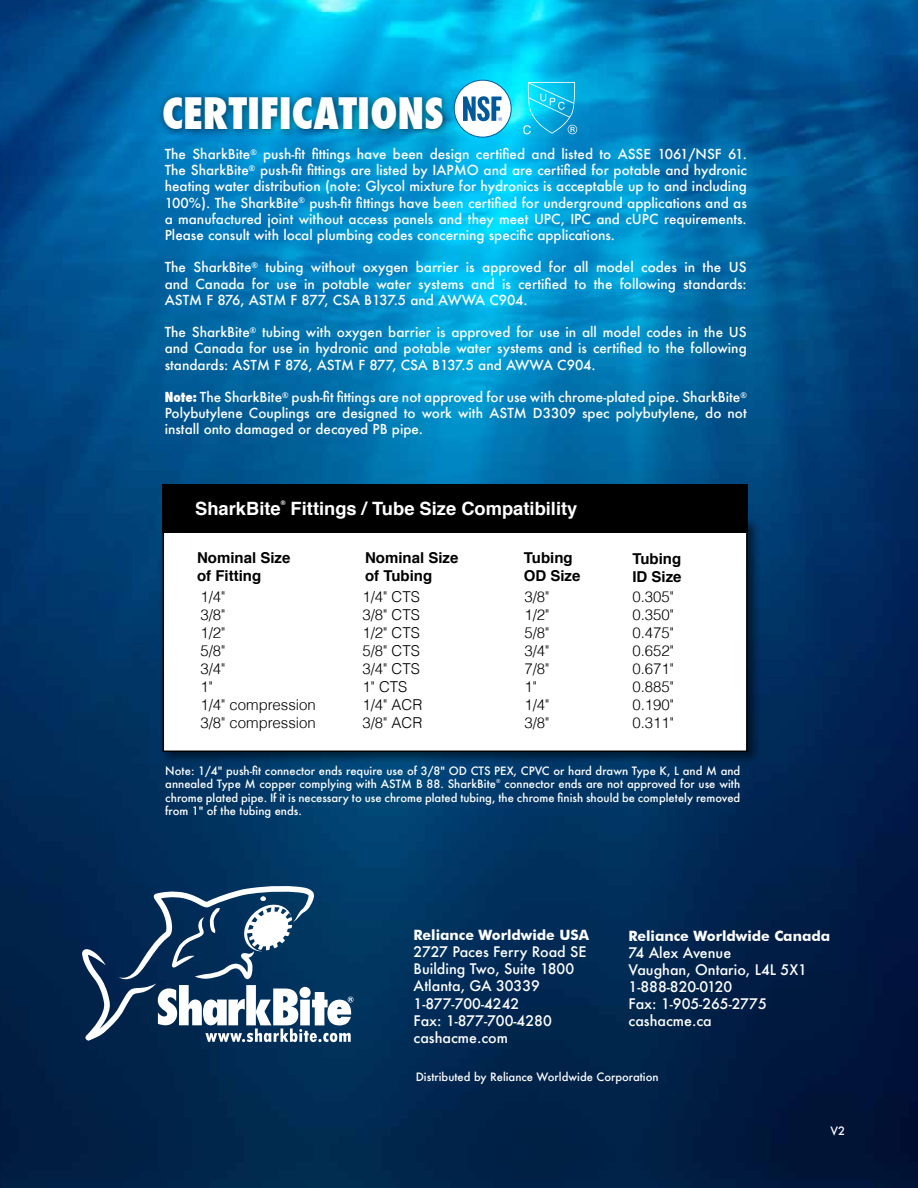
<style>
.page{position:relative;width:918px;height:1188px;background:#fff}
.page>*{position:absolute;margin:0;border:0;box-sizing:border-box;transform-origin:0 0}
.t1{font:800 condensed 42.3px "Futura";color:#fff}
.t2{font:700 18.3px "Helvetica";color:#fff}
.t3{font:300 15px "Helvetica";color:#000}
.t4{font:700 15px/18px "Helvetica";color:#000}
.t5{font:500 14.25px/17.1px "Futura";color:#fff}
.t6{font:700 14.25px "Futura BT";color:#fff}
.t7{font:500 13.5px/16.2px "Futura";color:#fff;text-align:justify}
.t8{font:500 11.25px/13.5px "Futura";color:#fff}
.t9{font:700 6.45px "Helvetica";color:#fff}
.t10{font:500 5.25px "Futura";color:#fff}
.s1{font-weight:800;font-stretch:condensed}
</style>
<div class="page">
<img style="left:0;top:0;width:918px;height:1188px">
<div style="left:156px;top:90px;width:295px;height:48px;background:#000;opacity:.6"></div>
<div style="left:160px;top:516px;width:601px;height:250px;background:#000;opacity:.53"></div>
<div style="left:163px;top:520px;width:584px;height:231px;background:#fff"></div>
<div style="left:163px;top:519px;width:585px;height:233px;border:2px solid #000"></div>
<div style="left:163px;top:484px;width:585px;height:48px;background:#000"></div>
<div style="left:454px;top:80px;width:57px;height:57px;background:#fff;border-radius:50%"></div>
<div style="left:454px;top:80px;width:58px;height:57px;border:1px solid #00599b;border-radius:50%"></div>
<svg style="left:463px;top:96px;width:39px;height:25px"></svg>
<svg style="left:523px;top:82px;width:54px;height:52px"></svg>
<svg style="left:82px;top:885px;width:271px;height:157px"></svg>
<h1 class="t1" style="left:162px;top:84px;width:283px">CERTIFICATIONS</h1>
<p class="t7" style="left:165px;top:146px;width:584px">The SharkBite<sup>®</sup> push-fit fittings have been design certified and listed to ASSE 1061/NSF 61.<br>The SharkBite<sup>®</sup> push-fit fittings are listed by IAPMO and are certified for potable and hydronic heating water distribution (note: Glycol mixture for hydronics is acceptable up to and including 100%). The SharkBite<sup>®</sup> push-fit fittings have been certified for underground applications and as a manufactured joint without access panels and they meet UPC, IPC and cUPC requirements.<br>Please consult with local plumbing codes concerning specific applications.</p>
<p class="t7" style="left:165px;top:259px;width:584px">The SharkBite<sup>®</sup> tubing without oxygen barrier is approved for all model codes in the US and Canada for use in potable water systems and is certified to the following standards:<br>ASTM F 876, ASTM F 877, CSA B137.5 and AWWA C904.</p>
<p class="t7" style="left:165px;top:324px;width:584px">The SharkBite<sup>®</sup> tubing with oxygen barrier is approved for use in all model codes in the US and Canada for use in hydronic and potable water systems and is certified to the following standards: ASTM F 876, ASTM F 877, CSA B137.5 and AWWA C904.</p>
<p class="t7" style="left:165px;top:389px;width:584px"><span class="s1">Note:</span> The SharkBite<sup>®</sup> push-fit fittings are not approved for use with chrome-plated pipe. SharkBite<sup>® </sup>Polybutylene Couplings are designed to work with ASTM D3309 spec polybutylene, do not install onto damaged or decayed PB pipe.</p>
<h2 class="t2" style="left:195px;top:494px;width:87px">SharkBite</h2>
<p class="t9" style="left:281px;top:497px;width:6px">®</p>
<h2 class="t2" style="left:291px;top:494px;width:288px">Fittings / Tube Size Compatibility</h2>
<p class="t4" style="left:197px;top:549px;width:95px">Nominal Size of Fitting</p>
<p class="t4" style="left:365px;top:549px;width:95px">Nominal Size of Tubing</p>
<p class="t4" style="left:524px;top:549px;width:58px">Tubing<br>OD Size</p>
<p class="t4" style="left:632px;top:550px;width:51px">Tubing<br>ID Size</p>
<p class="t3" style="left:200px;top:585px;width:27px">1/4"</p>
<p class="t3" style="left:362px;top:585px;width:59px">1/4" CTS</p>
<p class="t3" style="left:524px;top:585px;width:27px">3/8"</p>
<p class="t3" style="left:632px;top:585px;width:43px">0.305"</p>
<p class="t3" style="left:200px;top:603px;width:27px">3/8"</p>
<p class="t3" style="left:362px;top:603px;width:59px">3/8" CTS</p>
<p class="t3" style="left:524px;top:603px;width:27px">1/2"</p>
<p class="t3" style="left:632px;top:603px;width:43px">0.350"</p>
<p class="t3" style="left:200px;top:621px;width:27px">1/2"</p>
<p class="t3" style="left:362px;top:621px;width:59px">1/2" CTS</p>
<p class="t3" style="left:524px;top:621px;width:27px">5/8"</p>
<p class="t3" style="left:632px;top:621px;width:43px">0.475"</p>
<p class="t3" style="left:200px;top:639px;width:27px">5/8"</p>
<p class="t3" style="left:362px;top:639px;width:59px">5/8" CTS</p>
<p class="t3" style="left:524px;top:639px;width:27px">3/4"</p>
<p class="t3" style="left:632px;top:639px;width:43px">0.652"</p>
<p class="t3" style="left:200px;top:657px;width:27px">3/4"</p>
<p class="t3" style="left:362px;top:657px;width:59px">3/4" CTS</p>
<p class="t3" style="left:524px;top:657px;width:27px">7/8"</p>
<p class="t3" style="left:632px;top:657px;width:43px">0.671"</p>
<p class="t3" style="left:200px;top:675px;width:14px">1"</p>
<p class="t3" style="left:362px;top:675px;width:47px">1" CTS</p>
<p class="t3" style="left:524px;top:675px;width:14px">1"</p>
<p class="t3" style="left:632px;top:675px;width:43px">0.885"</p>
<p class="t3" style="left:200px;top:693px;width:117px">1/4" compression</p>
<p class="t3" style="left:362px;top:693px;width:62px">1/4" ACR</p>
<p class="t3" style="left:524px;top:693px;width:27px">1/4"</p>
<p class="t3" style="left:632px;top:693px;width:43px">0.190"</p>
<p class="t3" style="left:200px;top:711px;width:117px">3/8" compression</p>
<p class="t3" style="left:362px;top:711px;width:62px">3/8" ACR</p>
<p class="t3" style="left:524px;top:711px;width:27px">3/8"</p>
<p class="t3" style="left:632px;top:711px;width:43px">0.311"</p>
<p class="t8" style="left:165px;top:764px;width:577px">Note: 1/4" push-fit connector ends require use of 3/8" OD CTS PEX, CPVC or hard drawn Type K, L and M and annealed Type M copper complying with ASTM B 88. SharkBite</p>
<p class="t8" style="left:165px;top:777px;width:577px;text-align:justify;text-indent:339px">connector ends are not approved for use with chrome plated pipe. If it is necessary to use chrome plated tubing, the chrome finish should be completely removed from 1" of the tubing ends.</p>
<p class="t10" style="left:496px;top:777px;width:6px">®</p>
<p class="t6" style="left:414px;top:926px;width:177px">Reliance Worldwide USA</p>
<p class="t5" style="left:414px;top:943px;width:174px">2727 Paces Ferry Road SE<br>Building Two, Suite 1800<br>Atlanta, GA 30339<br>1-877-700-4242<br>Fax: 1-877-700-4280 cashacme.com</p>
<p class="t8" style="left:416px;top:1070px;width:244px">Distributed by Reliance Worldwide Corporation</p>
<p class="t6" style="left:629px;top:927px;width:203px">Reliance Worldwide Canada</p>
<p class="t5" style="left:629px;top:944px;width:180px">74 Alex Avenue<br>Vaughan, Ontario, L4L 5X1<br>1-888-820-0120<br>Fax: 1-905-265-2775 cashacme.ca</p>
<p class="t8" style="left:831px;top:1124px;width:16px">V2</p>
</div>
